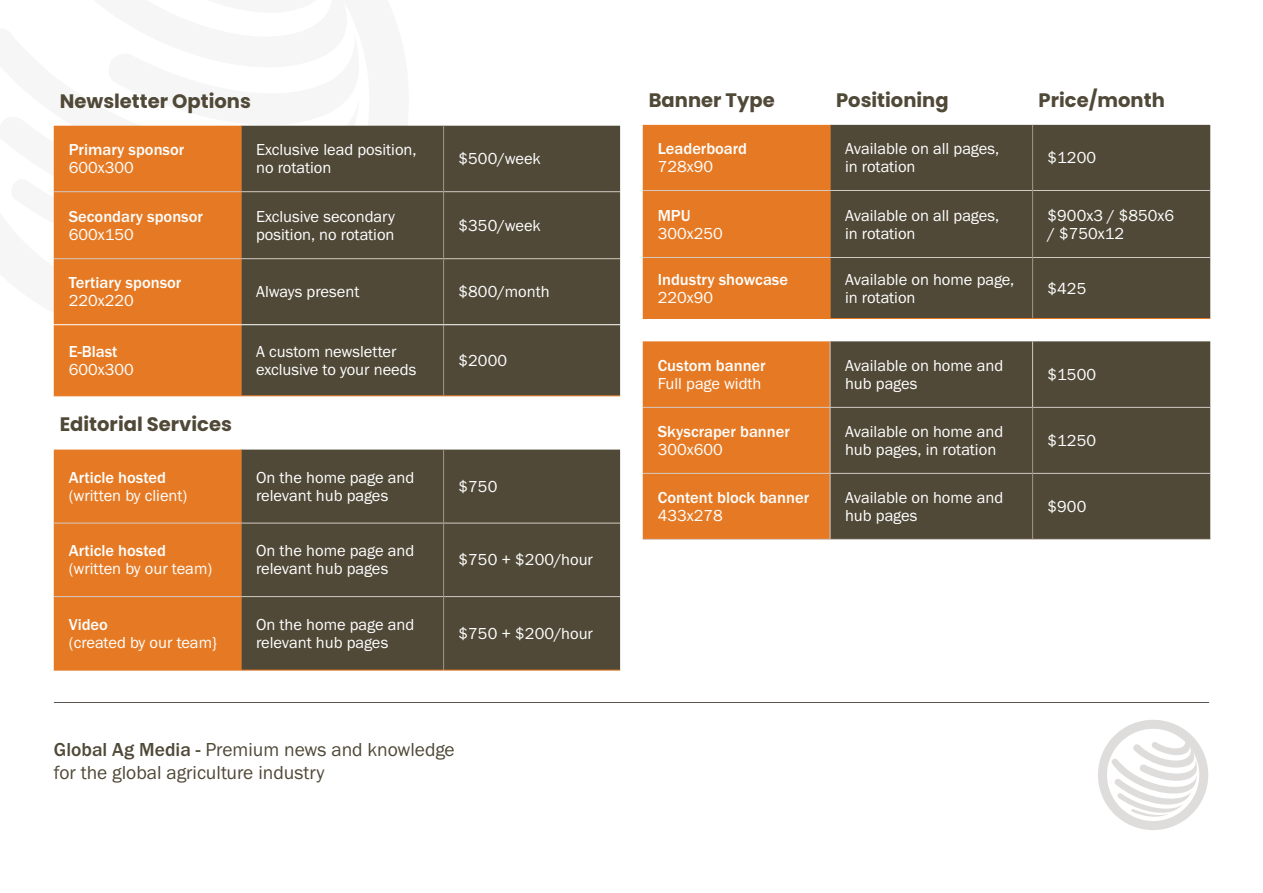
<style>
.page{position:relative;width:1263px;height:893px;background:#fff}
.page>*{position:absolute;margin:0;border:0;box-sizing:border-box;transform-origin:0 0}
.t1{font:19.5px/23.4px "Franklin Gothic URW Boo";color:#504938}
.t2{font:700 19.5px "Poppins";color:#504938}
.t3{font:16.5px/18px "Franklin Gothic URW Boo";color:#fff}
.t4{font:500 16.5px "Franklin Gothic URW";color:#fff}
.s1{font-family:"Franklin Gothic URW";font-weight:500}
</style>
<div class="page">
<hr style="left:54px;top:702px;width:1155px;height:1px;background:#5c544f">
<svg style="left:1098px;top:720px;width:110px;height:110px"></svg>
<div style="left:643px;top:125px;width:187px;height:193px;background:#e67a24"></div>
<div style="left:831px;top:125px;width:379px;height:193px;background:#504938"></div>
<hr style="left:643px;top:190px;width:187px;height:1px;background:#d4c9c3">
<hr style="left:643px;top:257px;width:187px;height:1px;background:#d4c9c3">
<hr style="left:643px;top:318px;width:187px;height:1px;background:#e67a24">
<hr style="left:830px;top:125px;width:1px;height:65px;background:#e67a24">
<hr style="left:830px;top:191px;width:1px;height:66px;background:#e67a24">
<hr style="left:830px;top:258px;width:1px;height:60px;background:#e67a24">
<hr style="left:830px;top:318px;width:202px;height:1px;background:#e67a24">
<hr style="left:1032px;top:318px;width:178px;height:1px;background:#e67a24">
<hr style="left:830px;top:190px;width:202px;height:1px;background:#d4c9c3">
<hr style="left:1033px;top:190px;width:177px;height:1px;background:#d4c9c3">
<hr style="left:830px;top:257px;width:202px;height:1px;background:#d4c9c3">
<hr style="left:1033px;top:257px;width:177px;height:1px;background:#d4c9c3">
<hr style="left:1032px;top:125px;width:1px;height:65px;background:#a89487">
<hr style="left:1032px;top:190px;width:1px;height:67px;background:#a89487">
<hr style="left:1032px;top:257px;width:1px;height:61px;background:#a89487">
<div style="left:643px;top:341px;width:187px;height:198px;background:#e67a24"></div>
<div style="left:831px;top:341px;width:379px;height:198px;background:#504938"></div>
<hr style="left:830px;top:341px;width:1px;height:66px;background:#d4c9c3">
<hr style="left:643px;top:407px;width:187px;height:1px;background:#d4c9c3">
<hr style="left:830px;top:407px;width:202px;height:1px;background:#d4c9c3">
<hr style="left:830px;top:408px;width:1px;height:65px;background:#d4c9c3">
<hr style="left:1032px;top:407px;width:178px;height:1px;background:#d4c9c3">
<hr style="left:830px;top:473px;width:202px;height:1px;background:#d4c9c3">
<hr style="left:830px;top:474px;width:1px;height:65px;background:#d4c9c3">
<hr style="left:1033px;top:473px;width:177px;height:1px;background:#d4c9c3">
<hr style="left:643px;top:539px;width:187px;height:1px;background:#d4c9c3">
<hr style="left:643px;top:473px;width:187px;height:1px;background:#d4c9c3">
<hr style="left:830px;top:539px;width:202px;height:1px;background:#d4c9c3">
<hr style="left:1032px;top:539px;width:178px;height:1px;background:#d4c9c3">
<hr style="left:1032px;top:341px;width:1px;height:66px;background:#d4c9c3">
<hr style="left:1032px;top:408px;width:1px;height:65px;background:#a89487">
<hr style="left:1032px;top:473px;width:1px;height:66px;background:#a89487">
<div style="left:54px;top:126px;width:187px;height:270px;background:#e67a24"></div>
<div style="left:242px;top:126px;width:378px;height:270px;background:#504938"></div>
<hr style="left:54px;top:191px;width:187px;height:1px;background:#d4c9c3">
<hr style="left:54px;top:258px;width:187px;height:1px;background:#d4c9c3">
<hr style="left:54px;top:396px;width:187px;height:1px;background:#e67a24">
<hr style="left:241px;top:126px;width:1px;height:66px;background:#e67a24">
<hr style="left:241px;top:192px;width:1px;height:66px;background:#e67a24">
<hr style="left:241px;top:259px;width:1px;height:65px;background:#e67a24">
<hr style="left:241px;top:325px;width:1px;height:71px;background:#e67a24">
<hr style="left:241px;top:396px;width:203px;height:1px;background:#e67a24">
<hr style="left:444px;top:396px;width:176px;height:1px;background:#e67a24">
<hr style="left:241px;top:191px;width:202px;height:1px;background:#d4c9c3">
<hr style="left:444px;top:191px;width:176px;height:1px;background:#d4c9c3">
<hr style="left:241px;top:258px;width:202px;height:1px;background:#d4c9c3">
<hr style="left:444px;top:258px;width:176px;height:1px;background:#d4c9c3">
<hr style="left:443px;top:126px;width:1px;height:66px;background:#a89487">
<hr style="left:443px;top:192px;width:1px;height:67px;background:#a89487">
<hr style="left:443px;top:259px;width:1px;height:65px;background:#a89487">
<hr style="left:443px;top:325px;width:1px;height:71px;background:#a89487">
<hr style="left:54px;top:324px;width:187px;height:1px;background:#fff">
<hr style="left:241px;top:324px;width:203px;height:1px;background:#fff">
<hr style="left:444px;top:324px;width:176px;height:1px;background:#fff">
<div style="left:54px;top:450px;width:187px;height:220px;background:#e67a24"></div>
<div style="left:242px;top:450px;width:378px;height:220px;background:#504938"></div>
<hr style="left:54px;top:523px;width:187px;height:1px;background:#d4c9c3">
<hr style="left:54px;top:596px;width:187px;height:1px;background:#d4c9c3">
<hr style="left:54px;top:670px;width:187px;height:1px;background:#e67a24">
<hr style="left:241px;top:450px;width:1px;height:73px;background:#e67a24">
<hr style="left:241px;top:523px;width:1px;height:73px;background:#e67a24">
<hr style="left:241px;top:597px;width:1px;height:73px;background:#e67a24">
<hr style="left:241px;top:670px;width:203px;height:1px;background:#e67a24">
<hr style="left:444px;top:670px;width:176px;height:1px;background:#e67a24">
<hr style="left:241px;top:523px;width:202px;height:1px;background:#d4c9c3">
<hr style="left:444px;top:523px;width:176px;height:1px;background:#d4c9c3">
<hr style="left:241px;top:596px;width:202px;height:1px;background:#d4c9c3">
<hr style="left:444px;top:596px;width:176px;height:1px;background:#d4c9c3">
<hr style="left:443px;top:450px;width:1px;height:73px;background:#a89487">
<hr style="left:443px;top:523px;width:1px;height:74px;background:#a89487">
<hr style="left:443px;top:597px;width:1px;height:73px;background:#a89487">
<p class="t2" style="left:60px;top:89px;width:193px">Newsletter Options</p>
<p class="t4" style="left:69px;top:139px;width:117px">Primary sponsor</p>
<p class="t3" style="left:69px;top:158px;width:67px">600x300</p>
<p class="t3" style="left:256px;top:140px;width:162px">Exclusive lead position, no rotation</p>
<p class="t3" style="left:459px;top:149px;width:84px">$500/week</p>
<p class="t4" style="left:69px;top:206px;width:136px">Secondary sponsor</p>
<p class="t3" style="left:69px;top:225px;width:67px">600x150</p>
<p class="t3" style="left:256px;top:207px;width:140px">Exclusive secondary position, no rotation</p>
<p class="t3" style="left:459px;top:216px;width:84px">$350/week</p>
<p class="t4" style="left:69px;top:273px;width:114px">Tertiary sponsor</p>
<p class="t3" style="left:69px;top:291px;width:67px">220x220</p>
<p class="t3" style="left:256px;top:282px;width:105px">Always present</p>
<p class="t3" style="left:459px;top:282px;width:93px">$800/month</p>
<p class="t4" style="left:69px;top:341px;width:50px">E-Blast</p>
<p class="t3" style="left:69px;top:360px;width:67px">600x300</p>
<p class="t3" style="left:256px;top:342px;width:162px">A custom newsletter exclusive to your needs</p>
<p class="t3" style="left:459px;top:351px;width:50px">$2000</p>
<p class="t2" style="left:60px;top:413px;width:174px">Editorial Services</p>
<p class="t4" style="left:69px;top:467px;width:99px">Article hosted</p>
<p class="t3" style="left:69px;top:486px;width:120px">(written by client)</p>
<p class="t3" style="left:256px;top:468px;width:160px">On the home page and relevant hub pages</p>
<p class="t3" style="left:459px;top:477px;width:40px">$750</p>
<p class="t4" style="left:69px;top:541px;width:99px">Article hosted</p>
<p class="t3" style="left:69px;top:560px;width:145px">(written by our team)</p>
<p class="t3" style="left:256px;top:542px;width:160px">On the home page and relevant hub pages</p>
<p class="t3" style="left:459px;top:551px;width:136px">$750 + $200/hour</p>
<p class="t4" style="left:69px;top:614px;width:41px">Video</p>
<p class="t3" style="left:69px;top:633px;width:150px">(created by our team}</p>
<p class="t3" style="left:256px;top:615px;width:160px">On the home page and relevant hub pages</p>
<p class="t3" style="left:459px;top:624px;width:136px">$750 + $200/hour</p>
<p class="t1" style="left:54px;top:737px;width:402px"><span class="s1">Global Ag Media -</span> Premium news and knowledge for the global agriculture industry</p>
<p class="t2" style="left:649px;top:89px;width:127px">Banner Type</p>
<p class="t2" style="left:836px;top:89px;width:114px">Positioning</p>
<p class="t2" style="left:1038px;top:89px;width:128px">Price/month</p>
<p class="t4" style="left:658px;top:138px;width:91px">Leaderboard</p>
<p class="t3" style="left:658px;top:157px;width:57px">728x90</p>
<p class="t3" style="left:845px;top:139px;width:156px">Available on all pages, in rotation</p>
<p class="t3" style="left:1047px;top:148px;width:50px">$1200</p>
<p class="t4" style="left:658px;top:205px;width:34px">MPU</p>
<p class="t3" style="left:658px;top:224px;width:67px">300x250</p>
<p class="t3" style="left:845px;top:206px;width:156px">Available on all pages, in rotation</p>
<p class="t3" style="left:1047px;top:206px;width:128px">$900x3 / $850x6 / $750x12</p>
<p class="t4" style="left:658px;top:269px;width:132px">Industry showcase</p>
<p class="t3" style="left:658px;top:288px;width:57px">220x90</p>
<p class="t3" style="left:845px;top:270px;width:171px">Available on home page, in rotation</p>
<p class="t3" style="left:1047px;top:279px;width:40px">$425</p>
<p class="t4" style="left:658px;top:355px;width:109px">Custom banner</p>
<p class="t3" style="left:658px;top:374px;width:105px">Full page width</p>
<p class="t3" style="left:845px;top:356px;width:160px">Available on home and hub pages</p>
<p class="t3" style="left:1047px;top:365px;width:50px">$1500</p>
<p class="t4" style="left:658px;top:421px;width:134px">Skyscraper banner</p>
<p class="t3" style="left:658px;top:440px;width:67px">300x600</p>
<p class="t3" style="left:845px;top:422px;width:160px">Available on home and hub pages, in rotation</p>
<p class="t3" style="left:1047px;top:431px;width:50px">$1250</p>
<p class="t4" style="left:658px;top:487px;width:153px">Content block banner</p>
<p class="t3" style="left:658px;top:506px;width:67px">433x278</p>
<p class="t3" style="left:845px;top:488px;width:160px">Available on home and hub pages</p>
<p class="t3" style="left:1047px;top:497px;width:40px">$900</p>
</div>
